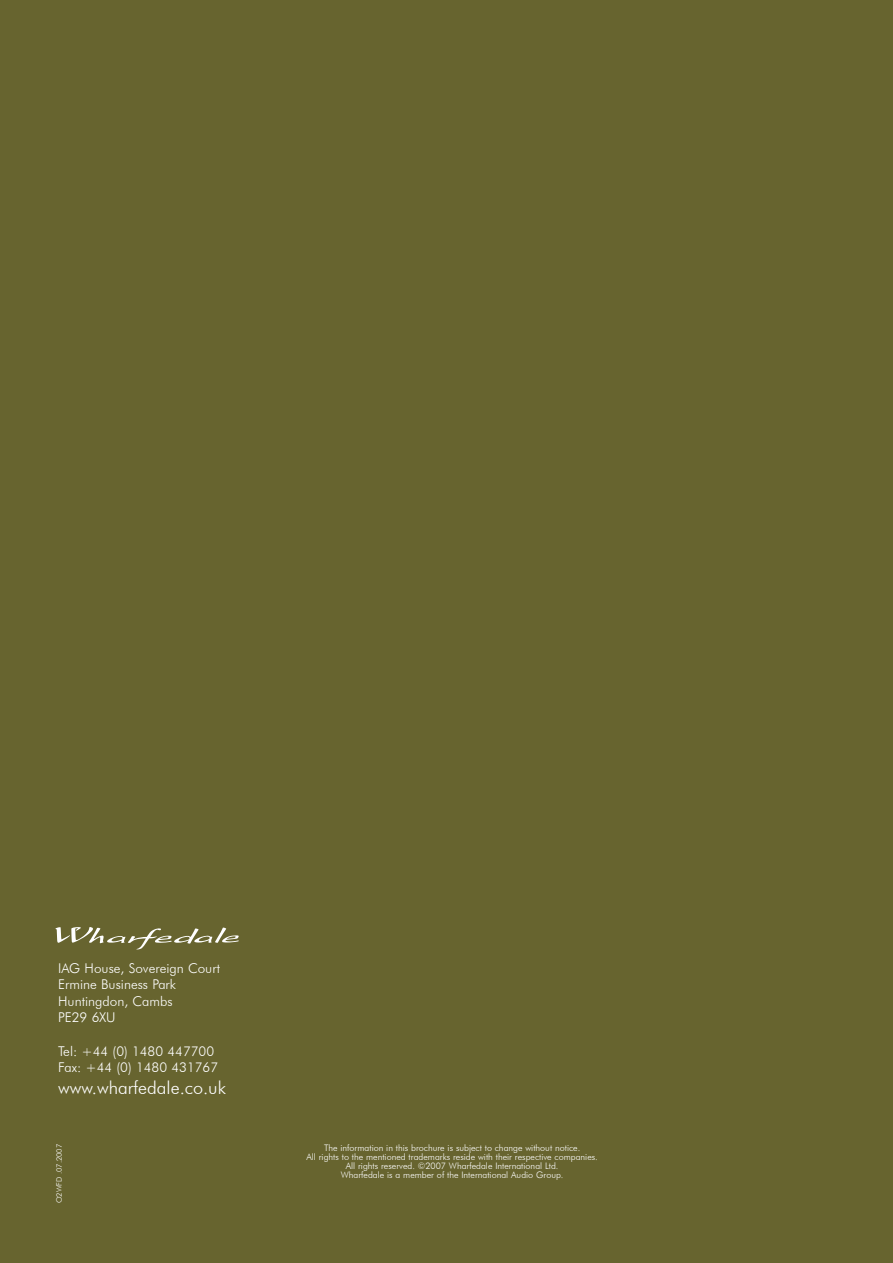
<style>
.page{position:relative;width:893px;height:1263px;background:#67642f}
.page>*{position:absolute;margin:0;border:0;box-sizing:border-box;transform-origin:0 0}
.t1{font:300 18px "Futura BT";color:#fff}
.t2{font:300 13.5px/16.2px "Futura BT";color:#fff}
.t3{font:300 9px/9px "Futura BT";color:#fff;text-align:center}
.t4{font:300 7.5px "Futura BT";color:#fff}
</style>
<div class="page">
<svg style="left:55px;top:927px;width:184px;height:22px"></svg>
<h2 class="t2" style="left:58px;top:960px;width:163px">IAG House, Sovereign Court<br>Ermine Business Park<br>Huntingdon, Cambs<br>PE29 6XU</h2>
<h2 class="t2" style="left:58px;top:1043px;width:161px">Tel: +44 (0) 1480 447700<br>Fax: +44 (0) 1480 431767</h2>
<h1 class="t1" style="left:58px;top:1076px;width:169px">www.wharfedale.co.uk</h1>
<p class="t4" style="left:55px;top:1203px;width:61px;rotate:-90deg">O2WFD .07.2007</p>
<p class="t3" style="left:306px;top:1143px;width:293px">The information in this brochure is subject to change without notice.<br>All rights to the mentioned trademarks reside with their respective companies.<br>All rights reserved. ©2007 Wharfedale International Ltd.<br>Wharfedale is a member of the International Audio Group.</p>
</div>
